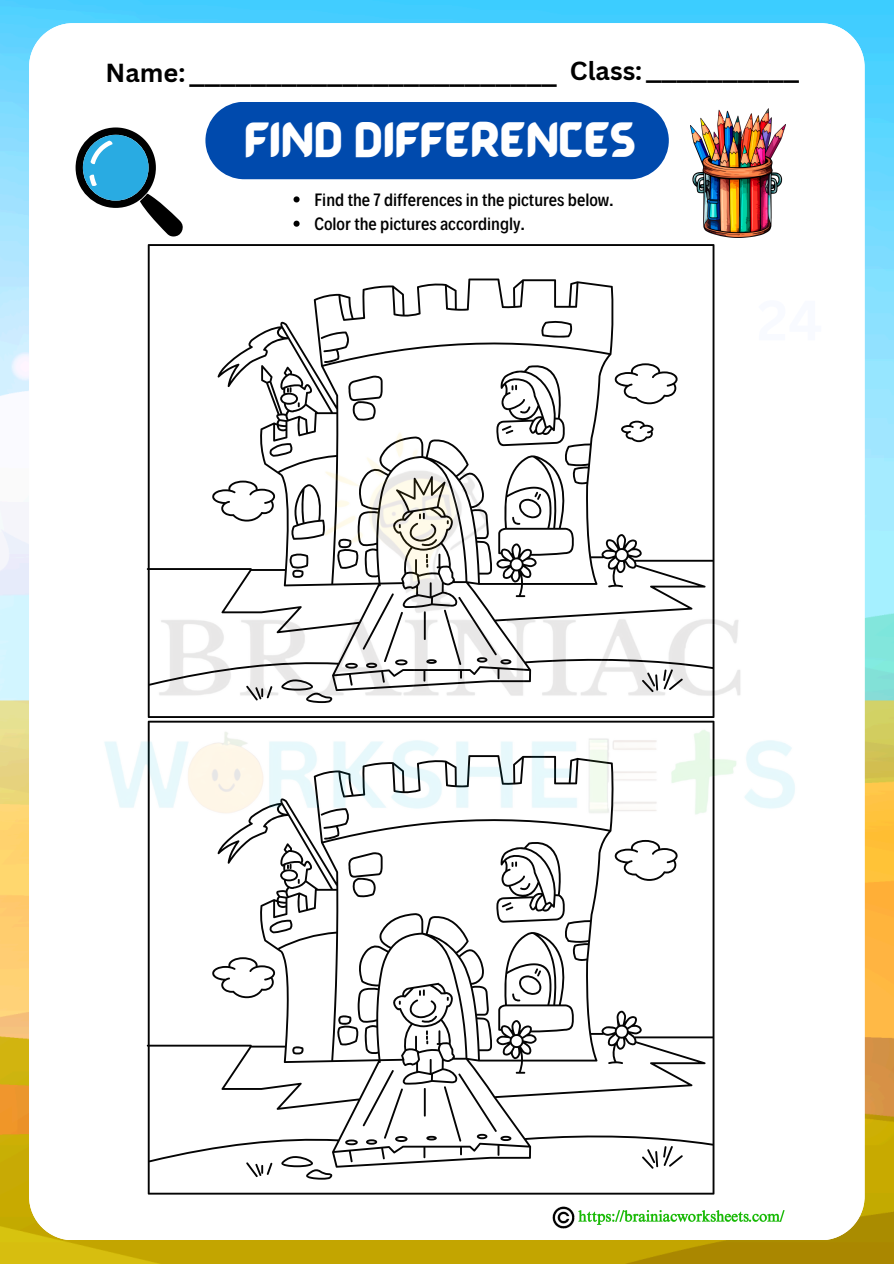
<style>
.page{position:relative;width:894px;height:1264px;background:#fff}
.page>*{position:absolute;margin:0;border:0;box-sizing:border-box;transform-origin:0 0}
.t1{font:36.75px "BARABARA Regular";color:#fff}
.t2{font:35.55px "Canva Sans";color:#000}
.t3{font:700 25.35px "Canva Sans";color:#000}
.t4{font:500 18px "Decalotype";color:#000}
</style>
<div class="page">
<img style="left:0;top:0;width:893px;height:1263px">
<div style="left:29px;top:23px;width:835px;height:1217px;background:#fff;border-radius:44px"></div>
<svg style="left:147px;top:244px;width:567px;height:950px"></svg>
<div style="left:205px;top:102px;width:463px;height:77px;background:#004aad"></div>
<img style="left:552px;top:1206px;width:233px;height:23px">
<img style="left:104px;top:422px;width:691px;height:421px">
<svg style="left:293px;top:196px;width:6px;height:6px"></svg>
<svg style="left:293px;top:221px;width:6px;height:6px"></svg>
<img style="left:690px;top:109px;width:95px;height:128px">
<svg style="left:75px;top:127px;width:108px;height:109px"></svg>
<p class="t3" style="left:105px;top:54px;width:81px">Name:</p>
<p class="t2" style="left:189px;top:45px;width:368px">________________________</p>
<h1 class="t3" style="left:569px;top:53px;width:74px">Class:</h1>
<p class="t2" style="left:646px;top:41px;width:154px">__________</p>
<p class="t1" style="left:244px;top:115px;width:392px">FIND DIFFERENCES</p>
<p class="t4" style="left:314px;top:188px;width:300px">Find the 7 differences in the pictures below.</p>
<h2 class="t4" style="left:314px;top:212px;width:211px">Color the pictures accordingly.</h2>
</div>
